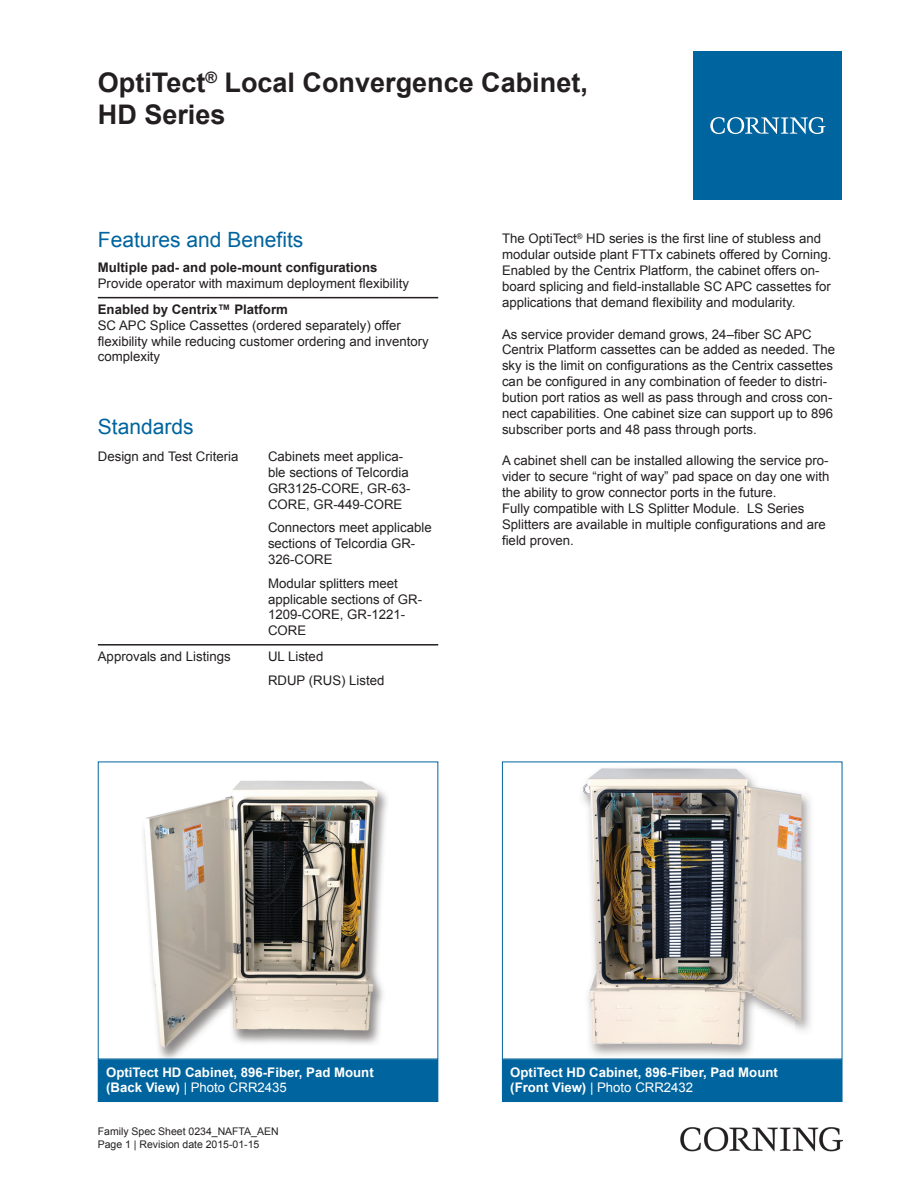
<style>
.page{position:relative;width:919px;height:1187px;background:#fff}
.page>*{position:absolute;margin:0;border:0;box-sizing:border-box;transform-origin:0 0}
.t1{font:700 27px/32.4px "Arial";color:#231f20}
.t2{font:21px "Arial";color:#00649e}
.t3{font:13.2px/15.9px "Arial";color:#231f20}
.t4{font:700 13.2px/15px "Arial";color:#fff}
.t5{font:700 13.2px "Arial";color:#231f20}
.t6{font:10.5px/12.6px "Arial";color:#231f20}
.s1{font-weight:400}
</style>
<div class="page">
<hr style="left:98px;top:297px;width:340px;height:1px;background:#231f20">
<hr style="left:98px;top:644px;width:170px;height:1px;background:#231f20">
<hr style="left:268px;top:644px;width:170px;height:1px;background:#231f20">
<img style="left:143px;top:780px;width:244px;height:277px">
<div style="left:98px;top:1059px;width:340px;height:42px;background:#00649e"></div>
<div style="left:98px;top:1059px;width:340px;height:42px;border:1px solid #00649e"></div>
<img style="left:582px;top:768px;width:229px;height:288px">
<div style="left:502px;top:1059px;width:340px;height:42px;background:#00649e"></div>
<div style="left:502px;top:1059px;width:340px;height:42px;border:1px solid #00649e"></div>
<div style="left:693px;top:51px;width:149px;height:149px;background:#00649e"></div>
<svg style="left:710px;top:117px;width:115px;height:17px"></svg>
<img style="left:680px;top:1127px;width:162px;height:24px">
<h1 class="t1" style="left:98px;top:67px;width:491px">OptiTect<sup>®</sup> Local Convergence Cabinet,<br>HD Series</h1>
<h2 class="t2" style="left:98px;top:225px;width:207px">Features and Benefits</h2>
<p class="t5" style="left:98px;top:259px;width:281px">Multiple pad- and pole-mount configurations</p>
<p class="t3" style="left:98px;top:276px;width:313px">Provide operator with maximum deployment flexibility</p>
<p class="t5" style="left:98px;top:300px;width:191px">Enabled by Centrix™ Platform</p>
<p class="t3" style="left:98px;top:317px;width:332px">SC APC Splice Cassettes (ordered separately) offer flexibility while reducing customer ordering and inventory complexity</p>
<h2 class="t2" style="left:98px;top:412px;width:97px">Standards</h2>
<p class="t3" style="left:98px;top:448px;width:142px">Design and Test Criteria</p>
<p class="t3" style="left:268px;top:448px;width:144px">Cabinets meet applica&shy;ble sections of Telcordia<br>GR3125-CORE, GR-63-<br>CORE, GR-449-CORE</p>
<p class="t3" style="left:268px;top:520px;width:165px">Connectors meet applicable sections of Telcordia GR-<br>326-CORE</p>
<p class="t3" style="left:268px;top:575px;width:156px">Modular splitters meet applicable sections of GR-<br>1209-CORE, GR-1221-<br>CORE</p>
<p class="t3" style="left:98px;top:648px;width:134px">Approvals and Listings</p>
<p class="t3" style="left:268px;top:644px;width:118px;line-height:23.7px">UL Listed<br>RDUP (RUS) Listed</p>
<p class="t3" style="left:502px;top:231px;width:331px">The OptiTect<sup>®</sup> HD series is the first line of stubless and modular outside plant FTTx cabinets offered by Corning.<br>Enabled by the Centrix Platform, the cabinet offers on&shy;board splicing and field-installable SC APC cassettes for applications that demand flexibility and modularity.</p>
<p class="t3" style="left:502px;top:326px;width:334px">As service provider demand grows, 24–fiber SC APC Centrix Platform cassettes can be added as needed. The sky is the limit on configurations as the Centrix cassettes can be configured in any combination of feeder to distri&shy;bution port ratios as well as pass through and cross con&shy;nect capabilities. One cabinet size can support up to 896 subscriber ports and 48 pass through ports.</p>
<p class="t3" style="left:502px;top:453px;width:329px">A cabinet shell can be installed allowing the service pro&shy;vider to secure “right of way” pad space on day one with the ability to grow connector ports in the future.<br>Fully compatible with LS Splitter Module. LS Series Splitters are available in multiple configurations and are field proven.</p>
<p class="t4" style="left:106px;top:1065px;width:269px">OptiTect HD Cabinet, 896-Fiber, Pad Mount (Back View) <span class="s1">| Photo CRR2435</span></p>
<p class="t4" style="left:510px;top:1065px;width:269px">OptiTect HD Cabinet, 896-Fiber, Pad Mount (Front View) <span class="s1">| Photo CRR2432</span></p>
<p class="t6" style="left:98px;top:1124px;width:182px">Family Spec Sheet 0234_NAFTA_AEN<br>Page 1 | Revision date 2015-01-15</p>
</div>
